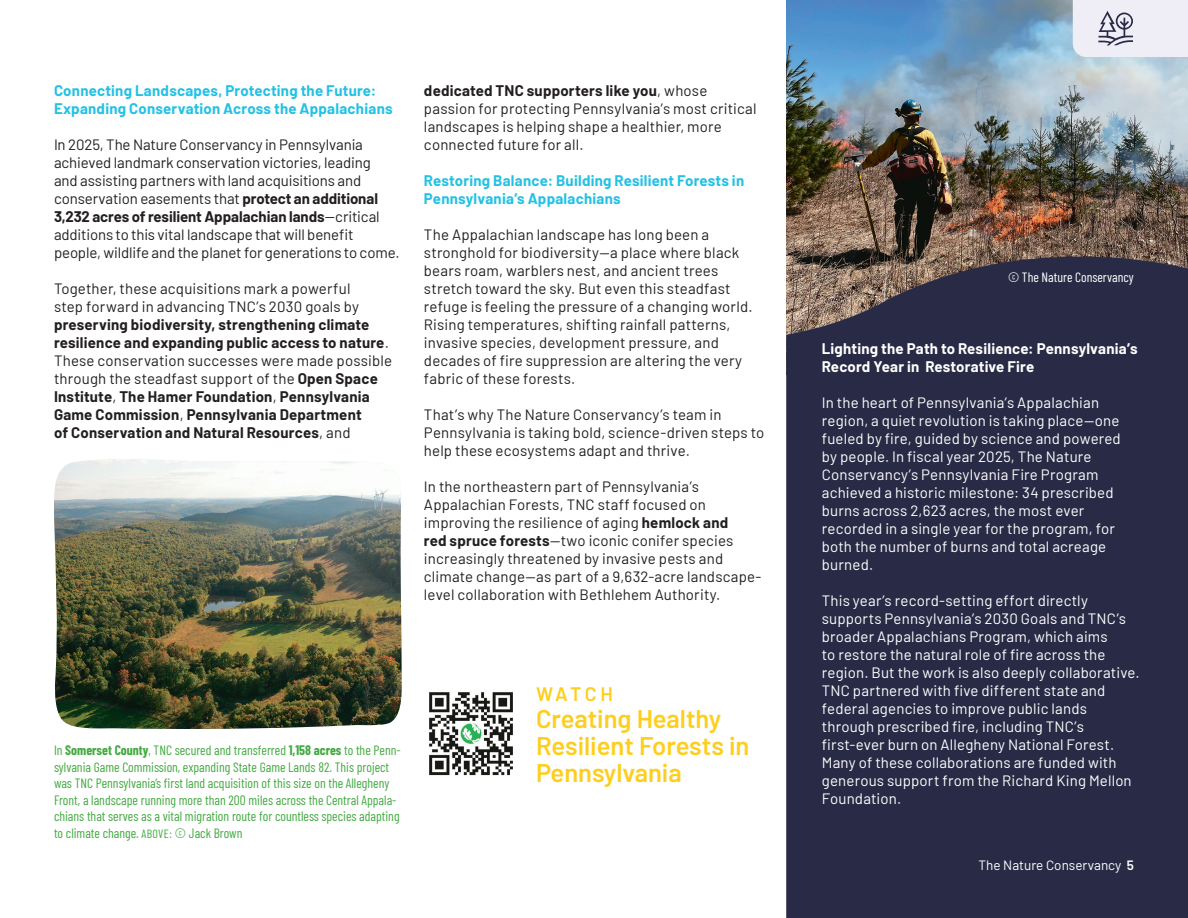
<style>
.page{position:relative;width:1188px;height:918px;background:#fff}
.page>*{position:absolute;margin:0;border:0;box-sizing:border-box;transform-origin:0 0}
.Callout_Quote{font:600 25.5px/27px "Barlow";color:#fece1e}
.Callout_Quote-2{font:600 19.5px "Barlow";letter-spacing:.145em;color:#fece1e}
.Body_Text{font:15px/18px "Barlow";letter-spacing:.01em;color:#231f20}
.Body_Text-2{font:15px/18px "Barlow";letter-spacing:.01em;color:#fff}
.Body_Text-3{font:700 15px/18px "Barlow";letter-spacing:.015em;color:#231f20}
.Body_Text-4{font:15px/18px "Barlow";letter-spacing:-.01em;color:#231f20}
.Body_Text-5{font:700 15px/18px "Barlow";letter-spacing:.015em;color:#23c1e4}
.Body_Text-6{font:700 15px/18px "Barlow";letter-spacing:.015em;color:#fff}
.Green_Caption{font:13.5px/16.5px "Barlow Condensed";color:#44aa42}
.t1{font:13.5px "Barlow";color:#fff}
.Green_Caption-2{font:13.5px "Barlow Condensed";color:#fff}
.s1{font-weight:700}
.s2{font-weight:400}
.s3{font-size:12px}
.s4{font-weight:600}
</style>
<div class="page">
<img style="left:429px;top:692px;width:84px;height:84px">
<img style="left:786px;top:0;width:402px;height:223px">
<svg style="left:786px;top:223px;width:402px;height:695px;background:#303047"></svg>
<img style="left:54px;top:459px;width:348px;height:270px">
<svg style="left:1073px;top:0;width:115px;height:57px;background:#e3e2eb"></svg>
<p class="Body_Text-5" style="left:54px;top:80px;width:340px">Connecting Landscapes, Protecting the Future:<br>Expanding Conservation Across the Appalachians</p>
<p class="Body_Text-4" style="left:54px;top:134px;width:347px">In 2025, The Nature Conservancy in Pennsylvania achieved landmark conservation victories, leading<br>and assisting partners with land acquisitions and conservation easements that <span class="s1">protect an additional 3,232 acres of resilient Appalachian lands</span>--critical additions to this vital landscape that will benefit people, wildlife and the planet for generations to come.</p>
<p class="Body_Text-3" style="left:54px;top:278px;width:340px"><span class="s2">Together, these acquisitions mark a powerful<br>step forward in advancing TNC’s 2030 goals by </span>preserving biodiversity, strengthening climate resilience and expanding public access to nature<span class="s2">.<br>These conservation successes were made possible through the steadfast support of the</span> Open Space Institute<span class="s2">,</span> The Hamer Foundation<span class="s2">,</span> Pennsylvania Game Commission<span class="s2">,</span> Pennsylvania Department<br>of Conservation and Natural Resources<span class="s2">, and</span></p>
<p class="Body_Text" style="left:424px;top:80px;width:334px"><span class="s1">dedicated TNC supporters like you</span>, whose passion for protecting Pennsylvania’s most critical landscapes is helping shape a healthier, more connected future for all.</p>
<p class="Body_Text-5" style="left:424px;top:170px;width:322px">Restoring Balance: Building Resilient Forests in<br>Pennsylvania’s Appalachians</p>
<p class="Body_Text" style="left:424px;top:224px;width:330px">The Appalachian landscape has long been a stronghold for biodiversity—a place where black bears roam, warblers nest, and ancient trees stretch toward the sky. But even this steadfast refuge is feeling the pressure of a changing world.<br>Rising temperatures, shifting rainfall patterns, invasive species, development pressure, and decades of fire suppression are altering the very fabric of these forests.</p>
<p class="Body_Text" style="left:424px;top:404px;width:342px">That’s why The Nature Conservancy’s team in<br>Pennsylvania is taking bold, science-driven steps to help these ecosystems adapt and thrive.</p>
<p class="Body_Text" style="left:424px;top:476px;width:339px">In the northeastern part of Pennsylvania’s Appalachian Forests, TNC staff focused on improving the resilience of aging <span class="s1">hemlock and<br>red spruce forests</span>—two iconic conifer species increasingly threatened by invasive pests and climate change—as part of a 9,632-acre landscape&shy;level collaboration with Bethlehem Authority.</p>
<p class="Green_Caption" style="left:54px;top:741px;width:348px">In <span class="s1">Somerset County</span>, TNC secured and transferred <span class="s1">1,158 acres</span> to the Penn&shy;sylvania Game Commission, expanding State Game Lands 82. This project was TNC Pennsylvania’s first land acquisition of this size on the Allegheny Front, a landscape running more than 200 miles across the Central Appala&shy;chians that serves as a vital migration route for countless species adapting to climate change. <span class="s3">ABOVE:</span> © Jack Brown</p>
<p class="Callout_Quote-2" style="left:536px;top:680px;width:78px">WATCH</p>
<p class="Callout_Quote" style="left:536px;top:704px;width:215px">Creating Healthy<br>Resilient Forests in<br>Pennsylvania</p>
<p class="Green_Caption-2" style="left:1008px;top:268px;width:127px">© The Nature Conservancy</p>
<p class="Body_Text-6" style="left:822px;top:339px;width:317px">Lighting the Path to Resilience: Pennsylvania’s<br>Record Year in Restorative Fire</p>
<p class="Body_Text-2" style="left:822px;top:393px;width:300px">In the heart of Pennsylvania’s Appalachian region, a quiet revolution is taking place—one fueled by fire, guided by science and powered by people. In fiscal year 2025, The Nature Conservancy’s Pennsylvania Fire Program achieved a historic milestone: 34 prescribed burns across 2,623 acres, the most ever recorded in a single year for the program, for both the number of burns and total acreage burned.</p>
<p class="Body_Text-2" style="left:822px;top:591px;width:319px">This year’s record-setting effort directly supports Pennsylvania’s 2030 Goals and TNC’s broader Appalachians Program, which aims<br>to restore the natural role of fire across the region. But the work is also deeply collaborative.<br>TNC partnered with five different state and federal agencies to improve public lands through prescribed fire, including TNC’s first-ever burn on Allegheny National Forest.<br>Many of these collaborations are funded with generous support from the Richard King Mellon Foundation.</p>
<p class="t1" style="left:979px;top:856px;width:157px">The Nature Conservancy <span class="s4">5</span></p>
</div>
